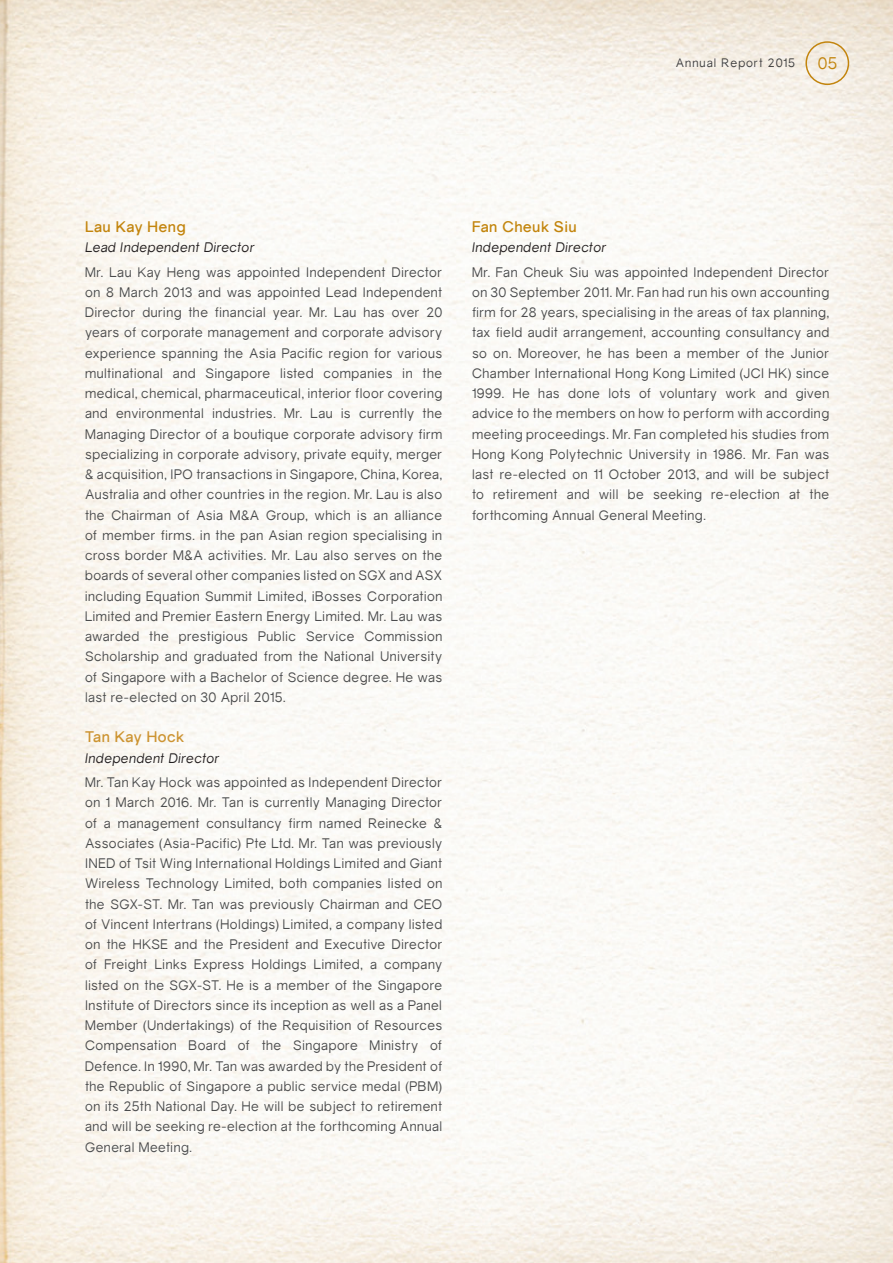
<style>
.page{position:relative;width:893px;height:1263px;background:#fff}
.page>*{position:absolute;margin:0;border:0;box-sizing:border-box;transform-origin:0 0}
.t1{font:16.5px "Gravity";color:#c3850e}
.t2{font:700 15px "Gravity";letter-spacing:.025em;color:#c3850e}
.t3{font:700 15px "Gravity";letter-spacing:.025em;color:#cd9432}
.t4{font:13.5px/20.2px "Gravity";letter-spacing:.035em;color:#4b4c4d;text-align:justify}
.t5{font:italic 13.5px "Gravity";letter-spacing:.03em;color:#231f20}
.t6{font:12px "Gravity";letter-spacing:.08em;color:#3e3e3f}
</style>
<div class="page">
<img style="left:0;top:0;width:893px;height:1263px">
<div style="left:805px;top:41px;width:44px;height:44px;border:2px solid #c3850e;border-radius:50%"></div>
<p class="t6" style="left:676px;top:56px;width:121px">Annual Report 2015</p>
<p class="t1" style="left:818px;top:54px;width:21px">05</p>
<p class="t2" style="left:85px;top:217px;width:102px">Lau Kay Heng</p>
<p class="t5" style="left:85px;top:240px;width:171px">Lead Independent Director</p>
<p class="t4" style="left:85px;top:262px;width:359px">Mr. Lau Kay Heng was appointed Independent Director on 8 March 2013 and was appointed Lead Independent Director during the financial year. Mr. Lau has over 20 years of corporate management and corporate advisory experience spanning the Asia Pacific region for various multinational and Singapore listed companies in the medical, chemical, pharmaceutical, interior floor covering and environmental industries. Mr. Lau is currently the Managing Director of a boutique corporate advisory firm specializing in corporate advisory, private equity, merger &amp; acquisition, IPO transactions in Singapore, China, Korea, Australia and other countries in the region. Mr. Lau is also the Chairman of Asia M&amp;A Group, which is an alliance of member firms. in the pan Asian region specialising in cross border M&amp;A activities. Mr. Lau also serves on the boards of several other companies listed on SGX and ASX including Equation Summit Limited, iBosses Corporation Limited and Premier Eastern Energy Limited. Mr. Lau was awarded the prestigious Public Service Commission Scholarship and graduated from the National University of Singapore with a Bachelor of Science degree. He was last re-elected on 30 April 2015.</p>
<p class="t3" style="left:85px;top:728px;width:101px">Tan Kay Hock</p>
<p class="t5" style="left:85px;top:750px;width:136px">Independent Director</p>
<p class="t4" style="left:85px;top:772px;width:359px">Mr. Tan Kay Hock was appointed as Independent Director on 1 March 2016. Mr. Tan is currently Managing Director of a management consultancy firm named Reinecke &amp; Associates (Asia-Pacific) Pte Ltd. Mr. Tan was previously INED of Tsit Wing International Holdings Limited and Giant Wireless Technology Limited, both companies listed on the SGX-ST. Mr. Tan was previously Chairman and CEO of Vincent Intertrans (Holdings) Limited, a company listed on the HKSE and the President and Executive Director of Freight Links Express Holdings Limited, a company listed on the SGX-ST. He is a member of the Singapore Institute of Directors since its inception as well as a Panel Member (Undertakings) of the Requisition of Resources Compensation Board of the Singapore Ministry of Defence. In 1990, Mr. Tan was awarded by the President of the Republic of Singapore a public service medal (PBM) on its 25th National Day. He will be subject to retirement and will be seeking re-election at the forthcoming Annual General Meeting.</p>
<p class="t2" style="left:472px;top:217px;width:106px">Fan Cheuk Siu</p>
<p class="t5" style="left:472px;top:240px;width:136px">Independent Director</p>
<p class="t4" style="left:472px;top:262px;width:359px">Mr. Fan Cheuk Siu was appointed Independent Director on 30 September 2011. Mr. Fan had run his own accounting firm for 28 years, specialising in the areas of tax planning, tax field audit arrangement, accounting consultancy and so on. Moreover, he has been a member of the Junior Chamber International Hong Kong Limited (JCI HK) since 1999. He has done lots of voluntary work and given advice to the members on how to perform with according meeting proceedings. Mr. Fan completed his studies from Hong Kong Polytechnic University in 1986. Mr. Fan was last re-elected on 11 October 2013, and will be subject to retirement and will be seeking re-election at the forthcoming Annual General Meeting.</p>
</div>
